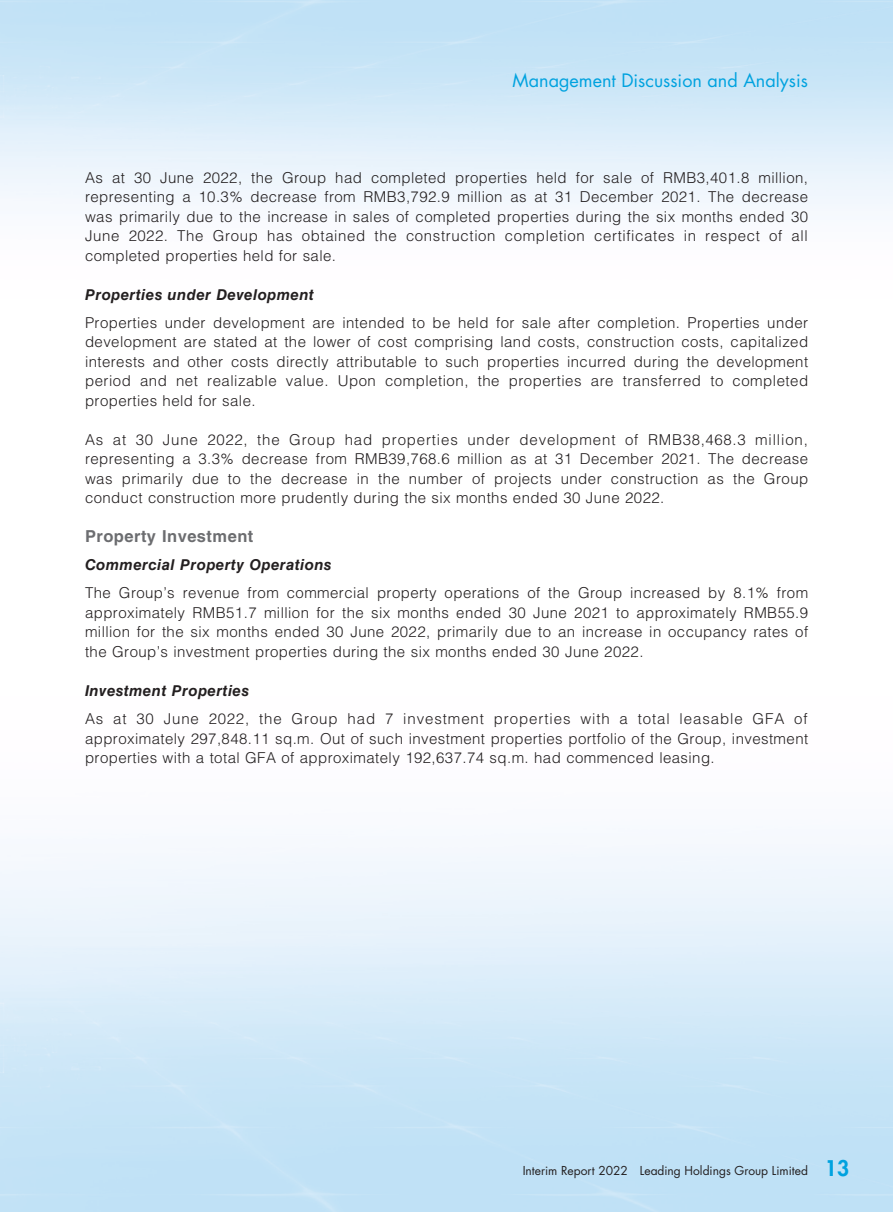
<style>
.page{position:relative;width:893px;height:1212px;background:#fff}
.page>*{position:absolute;margin:0;border:0;box-sizing:border-box;transform-origin:0 0}
.t1{font:18px "Futura Std";color:#00a2df}
._02_H2{font:700 16.5px "Helvetica LT Std";letter-spacing:.03em;color:#6c6d70}
._00_txt{font:300 15px/19.5px "Helvetica LT Std";letter-spacing:.03em;color:#231f20;text-align:justify}
._03_H3{font:italic 700 15px "Helvetica LT Std";letter-spacing:.03em;color:#231f20}
.t2{font:12px "Futura Std";color:#231f20}
.s1{font-weight:800;font-size:21px;color:#00a2df}
</style>
<div class="page">
<p class="t1" style="left:513px;top:69px;width:297px">Management Discussion and Analysis</p>
<p class="_00_txt" style="left:85px;top:168px;width:725px">As at 30 June 2022, the Group had completed properties held for sale of RMB3,401.8 million, representing a 10.3% decrease from RMB3,792.9 million as at 31 December 2021. The decrease was primarily due to the increase in sales of completed properties during the six months ended 30<br>June 2022. The Group has obtained the construction completion certificates in respect of all completed properties held for sale.</p>
<p class="_03_H3" style="left:85px;top:285px;width:230px">Properties under Development</p>
<p class="_00_txt" style="left:85px;top:313px;width:725px">Properties under development are intended to be held for sale after completion. Properties under development are stated at the lower of cost comprising land costs, construction costs, capitalized interests and other costs directly attributable to such properties incurred during the development period and net realizable value. Upon completion, the properties are transferred to completed properties held for sale.</p>
<p class="_00_txt" style="left:85px;top:430px;width:725px">As at 30 June 2022, the Group had properties under development of RMB38,468.3 million, representing a 3.3% decrease from RMB39,768.6 million as at 31 December 2021. The decrease was primarily due to the decrease in the number of projects under construction as the Group conduct construction more prudently during the six months ended 30 June 2022.</p>
<p class="_02_H2" style="left:85px;top:527px;width:170px">Property Investment</p>
<p class="_03_H3" style="left:85px;top:556px;width:248px">Commercial Property Operations</p>
<p class="_00_txt" style="left:85px;top:583px;width:725px">The Group’s revenue from commercial property operations of the Group increased by 8.1% from approximately RMB51.7 million for the six months ended 30 June 2021 to approximately RMB55.9 million for the six months ended 30 June 2022, primarily due to an increase in occupancy rates of the Group’s investment properties during the six months ended 30 June 2022.</p>
<p class="_03_H3" style="left:85px;top:681px;width:165px">Investment Properties</p>
<p class="_00_txt" style="left:85px;top:709px;width:725px">As at 30 June 2022, the Group had 7 investment properties with a total leasable GFA of approximately 297,848.11 sq.m. Out of such investment properties portfolio of the Group, investment properties with a total GFA of approximately 192,637.74 sq.m. had commenced leasing.</p>
<p class="t2" style="left:523px;top:1163px;width:328px">Interim Report 2022 Leading Holdings Group Limited <span class="s1">13</span></p>
</div>
